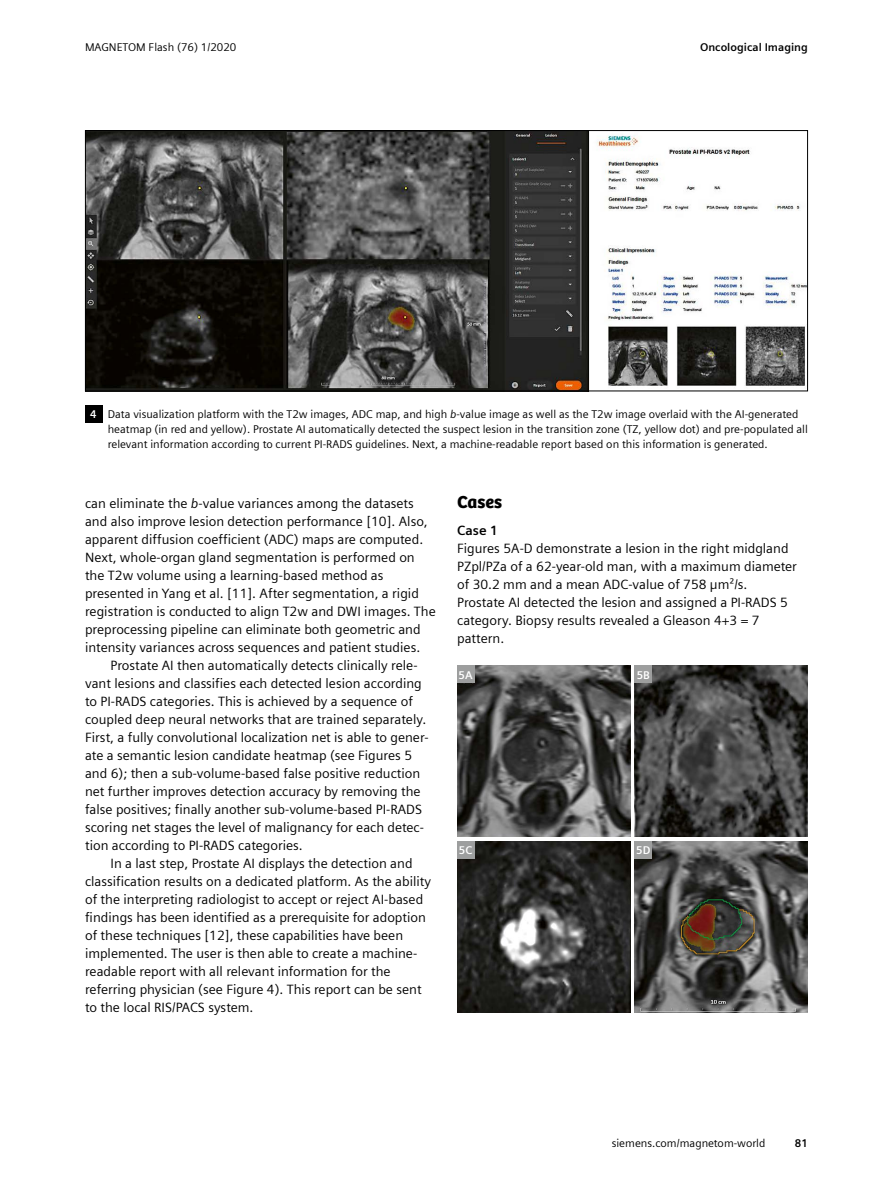
<style>
.page{position:relative;width:893px;height:1191px;background:#fff}
.page>*{position:absolute;margin:0;border:0;box-sizing:border-box;transform-origin:0 0}
.t1{font:18px "SH Bree Headline Regular";color:#000}
.t2{font:13.5px/18px "Siemens Sans";color:#000}
.t3{font:700 13.5px "Siemens Sans";color:#000}
.t4{font:11.25px/15px "Siemens Sans";color:#000}
.t5{font:700 11.25px "Siemens Sans";color:#000}
.t6{font:700 11.25px "Siemens Sans";color:#fff}
.s1{font-weight:700;color:#fff}
.s2{font-style:italic}
</style>
<div class="page">
<img style="left:87px;top:132px;width:719px;height:257px">
<div style="left:85px;top:405px;width:17px;height:17px;background:#000"></div>
<div style="left:85px;top:130px;width:723px;height:261px;border:1px solid #000"></div>
<img style="left:457px;top:666px;width:173px;height:171px">
<img style="left:635px;top:666px;width:173px;height:171px">
<img style="left:457px;top:841px;width:173px;height:171px">
<img style="left:635px;top:841px;width:173px;height:171px">
<div style="left:457px;top:666px;width:17px;height:17px;background:#9d9e9e"></div>
<div style="left:635px;top:666px;width:17px;height:17px;background:#9d9e9e"></div>
<div style="left:457px;top:841px;width:17px;height:17px;background:#9d9e9e"></div>
<div style="left:635px;top:841px;width:17px;height:17px;background:#9d9e9e"></div>
<p class="t4" style="left:85px;top:39px;width:153px">MAGNETOM Flash (76) 1/2020</p>
<p class="t5" style="left:700px;top:39px;width:109px">Oncological Imaging</p>
<p class="t4" style="left:108px;top:406px;width:702px;text-indent:-17px"><span class="s1">4</span> Data visualization platform with the T2w images, ADC map, and high <span class="s2">b</span>-value image as well as the T2w image overlaid with the AI-generated heatmap (in red and yellow). Prostate AI automatically detected the suspect lesion in the transition zone (TZ, yellow dot) and pre-populated all relevant information according to current PI-RADS guidelines. Next, a machine-readable report based on this information is generated.</p>
<p class="t2" style="left:85px;top:493px;width:352px">can eliminate the <span class="s2">b</span>-value variances among the datasets and also improve lesion detection performance [10]. Also, apparent diffusion coefficient (ADC) maps are computed.<br>Next, whole-organ gland segmentation is performed on the T2w volume using a learning-based method as presented in Yang et al. [11]. After segmentation, a rigid registration is conducted to align T2w and DWI images. The preprocessing pipeline can eliminate both geometric and intensity variances across sequences and patient studies.</p>
<p class="t2" style="left:85px;top:655px;width:345px;text-indent:26px">Prostate AI then automatically detects clinically rele&shy;vant lesions and classifies each detected lesion according to PI-RADS categories. This is achieved by a sequence of coupled deep neural networks that are trained separately.<br>First, a fully convolutional localization net is able to gener&shy;ate a semantic lesion candidate heatmap (see Figures 5 and 6); then a sub-volume-based false positive reduction net further improves detection accuracy by removing the false positives; finally another sub-volume-based PI-RADS scoring net stages the level of malignancy for each detec&shy;tion according to PI-RADS categories.</p>
<p class="t2" style="left:85px;top:853px;width:348px;text-indent:26px">In a last step, Prostate AI displays the detection and classification results on a dedicated platform. As the ability of the interpreting radiologist to accept or reject AI-based findings has been identified as a prerequisite for adoption of these techniques [12], these capabilities have been implemented. The user is then able to create a machine&shy;readable report with all relevant information for the referring physician (see Figure 4). This report can be sent to the local RIS/PACS system.</p>
<h1 class="t1" style="left:457px;top:488px;width:47px">Cases</h1>
<p class="t3" style="left:457px;top:520px;width:42px">Case 1</p>
<p class="t2" style="left:457px;top:538px;width:341px">Figures 5A-D demonstrate a lesion in the right midgland PZpl/PZa of a 62-year-old man, with a maximum diameter of 30.2 mm and a mean ADC-value of 758 µm²/s.<br>Prostate AI detected the lesion and assigned a PI-RADS 5 category. Biopsy results revealed a Gleason 4+3 = 7 pattern.</p>
<p class="t6" style="left:459px;top:666px;width:16px">5A</p>
<p class="t6" style="left:637px;top:666px;width:15px">5B</p>
<p class="t6" style="left:459px;top:841px;width:15px">5C</p>
<p class="t6" style="left:636px;top:841px;width:16px">5D</p>
<p class="t4" style="left:612px;top:1135px;width:155px">siemens.com/magnetom-world</p>
<p class="t5" style="left:795px;top:1135px;width:15px">81</p>
</div>
